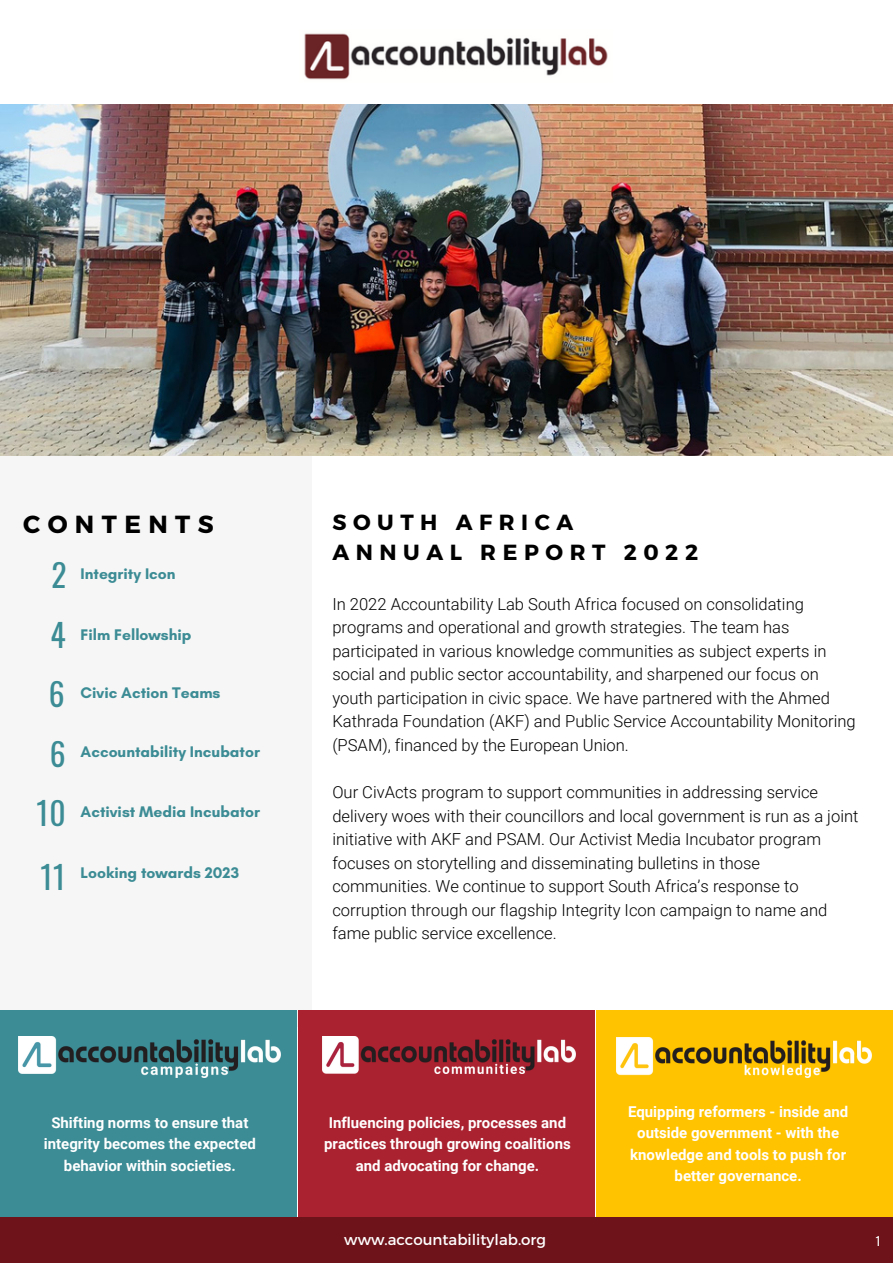
<style>
.page{position:relative;width:893px;height:1264px;background:#fff}
.page>*{position:absolute;margin:0;border:0;box-sizing:border-box;transform-origin:0 0}
.t1{font:31.5px "Oswald";color:#3c8c95}
.t2{font:700 24.75px "Montserrat";letter-spacing:.3em;color:#000}
.t3{font:700 21.9px "Montserrat";letter-spacing:.3em;color:#000}
.t4{font:300 16.65px/23.5px "Roboto";color:#000}
.t5{font:700 15.6px "Glacial Indifference";color:#3c8c95}
.t6{font:700 15px/21.5px "Roboto";color:#fff;text-align:center}
.t7{font:15px "Montserrat";color:#fff}
.t8{font:12px "Oswald";color:#fff}
</style>
<div class="page">
<img style="left:0;top:105px;width:892px;height:350px">
<div style="left:0;top:455px;width:311px;height:571px;background:#f6f6f6"></div>
<div style="left:0;top:1010px;width:296px;height:207px;background:#3c8c95"></div>
<div style="left:298px;top:1010px;width:296px;height:207px;background:#aa2230"></div>
<div style="left:596px;top:1010px;width:296px;height:207px;background:#ffc300"></div>
<div style="left:0;top:1217px;width:892px;height:45px;background:#6e131a"></div>
<img style="left:616px;top:1037px;width:255px;height:40px">
<img style="left:19px;top:1036px;width:261px;height:41px">
<img style="left:322px;top:1036px;width:253px;height:37px">
<img style="left:304px;top:33px;width:304px;height:47px">
<p class="t2" style="left:23px;top:508px;width:192px">CONTENTS</p>
<p class="t1" style="left:52px;top:551px;width:17px">2</p>
<p class="t5" style="left:81px;top:564px;width:96px">Integrity Icon</p>
<p class="t1" style="left:50px;top:610px;width:17px">4</p>
<p class="t5" style="left:81px;top:624px;width:112px">Film Fellowship</p>
<p class="t1" style="left:49px;top:669px;width:17px">6</p>
<p class="t5" style="left:81px;top:683px;width:141px">Civic Action Teams</p>
<p class="t1" style="left:50px;top:729px;width:17px">6</p>
<p class="t5" style="left:81px;top:742px;width:181px">Accountability Incubator</p>
<p class="t1" style="left:37px;top:788px;width:31px">10</p>
<p class="t5" style="left:81px;top:802px;width:181px">Activist Media Incubator</p>
<p class="t1" style="left:40px;top:851px;width:27px">11</p>
<p class="t5" style="left:81px;top:863px;width:160px">Looking towards 2023</p>
<p class="t3" style="left:332px;top:508px;width:242px">SOUTH AFRICA</p>
<p class="t3" style="left:332px;top:537px;width:367px">ANNUAL REPORT 2022</p>
<p class="t4" style="left:332px;top:592px;width:525px">In 2022 Accountability Lab South Africa focused on consolidating programs and operational and growth strategies. The team has participated in various knowledge communities as subject experts in social and public sector accountability, and sharpened our focus on youth participation in civic space. We have partnered with the Ahmed Kathrada Foundation (AKF) and Public Service Accountability Monitoring (PSAM), financed by the European Union.</p>
<p class="t4" style="left:332px;top:780px;width:527px">Our CivActs program to support communities in addressing service delivery woes with their councillors and local government is run as a joint initiative with AKF and PSAM. Our Activist Media Incubator program focuses on storytelling and disseminating bulletins in those communities. We continue to support South Africa’s response to corruption through our flagship Integrity Icon campaign to name and fame public service excellence.</p>
<p class="t6" style="left:44px;top:1111px;width:213px">Shifting norms to ensure that integrity becomes the expected behavior within societies.</p>
<p class="t6" style="left:324px;top:1111px;width:248px">Influencing policies, processes and practices through growing coalitions and advocating for change.</p>
<p class="t7" style="left:344px;top:1229px;width:203px">www.accountabilitylab.org</p>
<p class="t6" style="left:628px;top:1101px;width:222px">Equipping reformers - inside and outside government - with the knowledge and tools to push for better governance.</p>
<p class="t8" style="left:875px;top:1231px;width:6px">1</p>
</div>
